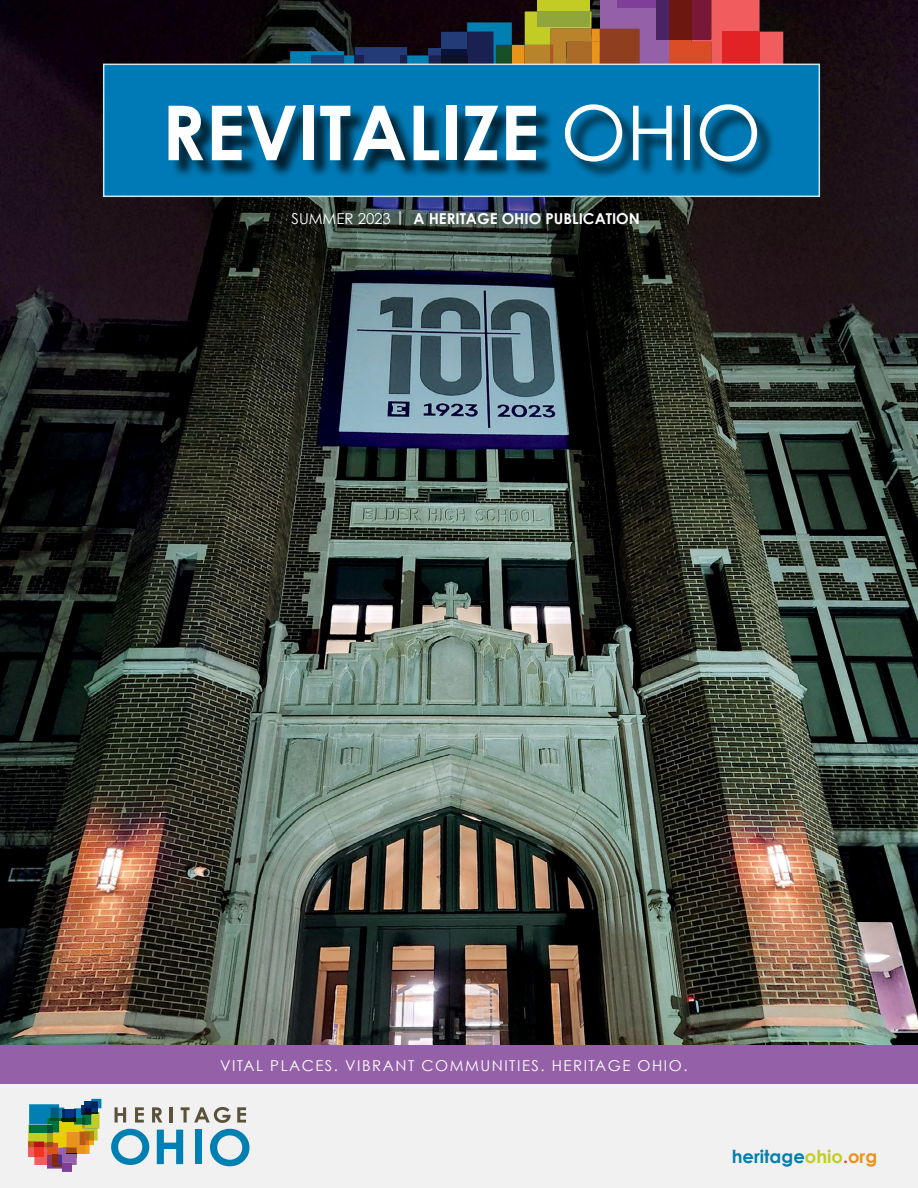
<style>
.page{position:relative;width:918px;height:1188px;background:#fff}
.page>*{position:absolute;margin:0;border:0;box-sizing:border-box;transform-origin:0 0}
.t1{font:700 75.9px "Century Gothic";color:#fff}
.t2{font:700 18px "Century Gothic";color:#0080b2}
.t3{font:15px "Century Gothic";letter-spacing:.1em;color:#fff}
.t4{font:700 15px "Century Gothic";color:#fff}
.s1{font-weight:400}
.s2{color:#c2cd23}
.s3{color:#d9531e}
.s4{color:#e8941a}
</style>
<div class="page">
<img style="left:0;top:0;width:918px;height:1045px">
<svg style="left:290px;top:0;width:493px;height:64px;background:#613d3b"></svg>
<div style="left:496px;top:45px;width:16px;height:22px;background:#194f27"></div>
<div style="left:525px;top:45px;width:26px;height:33px;background:#b9832c"></div>
<hr style="left:551px;top:45px;width:2px;height:33px;background:#b25426">
<div style="left:103px;top:64px;width:717px;height:133px;background:#007ab6;border:2px solid #cbeaed"></div>
<div style="left:171px;top:107px;width:605px;height:73px;background:#000;opacity:.75"></div>
<div style="left:0;top:1083px;width:918px;height:105px;background:#f1f1f2"></div>
<svg style="left:115px;top:1107px;width:11px;height:16px"></svg>
<svg style="left:135px;top:1107px;width:9px;height:16px"></svg>
<svg style="left:152px;top:1107px;width:10px;height:16px"></svg>
<hr style="left:170px;top:1107px;width:3px;height:16px;background:#5c523b">
<svg style="left:181px;top:1107px;width:50px;height:16px"></svg>
<svg style="left:237px;top:1107px;width:9px;height:16px"></svg>
<svg style="left:157px;top:1130px;width:26px;height:34px"></svg>
<div style="left:195px;top:1130px;width:7px;height:34px;background:#0080b2"></div>
<svg style="left:210px;top:1129px;width:39px;height:37px"></svg>
<svg style="left:111px;top:1129px;width:38px;height:36px"></svg>
<svg style="left:28px;top:1099px;width:73px;height:73px"></svg>
<div style="left:0;top:1045px;width:918px;height:38px;background:#9461a8"></div>
<h1 class="t1" style="left:162px;top:85px;width:601px">REVITALIZE <span class="s1">OHIO</span></h1>
<p class="t4" style="left:292px;top:209px;width:350px"><span class="s1">SUMMER 2023 |</span> A HERITAGE OHIO PUBLICATION</p>
<p class="t3" style="left:220px;top:1057px;width:469px">VITAL PLACES. VIBRANT COMMUNITIES. HERITAGE OHIO.</p>
<p class="t2" style="left:732px;top:1145px;width:147px">heritage<span class="s2">ohio</span><span class="s3">.</span><span class="s4">org</span></p>
</div>
